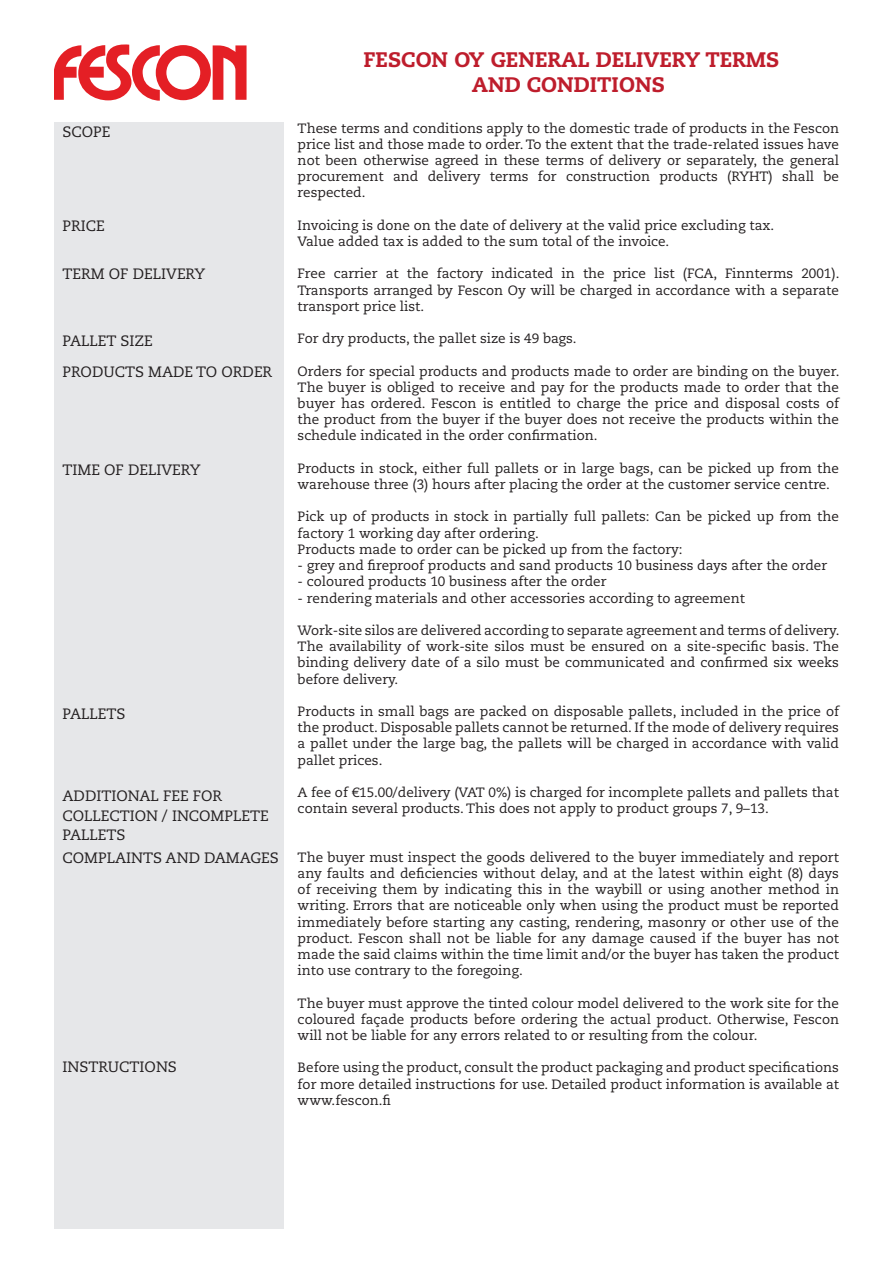
<style>
.page{position:relative;width:893px;height:1263px;background:#fff}
.page>*{position:absolute;margin:0;border:0;box-sizing:border-box;transform-origin:0 0}
.t1{font:800 21px/25.2px "Caecilia LT Std";color:#be1d2c;text-align:center}
.t2{font:15px/19.5px "Caecilia LT Std";color:#231f20}
.t3{font:13.5px/16.2px "Caecilia LT Std";color:#231f20;text-align:justify}
</style>
<div class="page">
<svg style="left:54px;top:44px;width:193px;height:57px"></svg>
<div style="left:54px;top:122px;width:229px;height:1107px;background:#e6e7e9"></div>
<p class="t2" style="left:63px;top:122px;width:49px">SCOPE</p>
<p class="t2" style="left:63px;top:216px;width:44px">PRICE</p>
<p class="t2" style="left:63px;top:264px;width:144px">TERM OF DELIVERY</p>
<p class="t2" style="left:63px;top:326px;width:211px;line-height:30.8px">PALLET SIZE<br>PRODUCTS MADE TO ORDER</p>
<p class="t2" style="left:63px;top:460px;width:140px">TIME OF DELIVERY</p>
<p class="t2" style="left:63px;top:704px;width:64px">PALLETS</p>
<p class="t2" style="left:63px;top:787px;width:208px">ADDITIONAL FEE FOR<br>COLLECTION / INCOMPLETE<br>PALLETS</p>
<p class="t2" style="left:63px;top:848px;width:218px">COMPLAINTS AND DAMAGES</p>
<p class="t2" style="left:63px;top:1057px;width:116px">INSTRUCTIONS</p>
<h1 class="t1" style="left:364px;top:47px;width:417px">FESCON OY GENERAL DELIVERY TERMS<br>AND CONDITIONS</h1>
<p class="t3" style="left:298px;top:120px;width:543px">These terms and conditions apply to the domestic trade of products in the Fescon price list and those made to order. To the extent that the trade-related issues have not been otherwise agreed in these terms of delivery or separately, the general procurement and delivery terms for construction products (RYHT) shall be respected.</p>
<p class="t3" style="left:298px;top:217px;width:478px">Invoicing is done on the date of delivery at the valid price excluding tax.<br>Value added tax is added to the sum total of the invoice.</p>
<p class="t3" style="left:298px;top:266px;width:543px">Free carrier at the factory indicated in the price list (FCA, Finnterms 2001).<br>Transports arranged by Fescon Oy will be charged in accordance with a separate transport price list.</p>
<p class="t3" style="left:298px;top:331px;width:280px">For dry products, the pallet size is 49 bags.</p>
<p class="t3" style="left:298px;top:363px;width:543px">Orders for special products and products made to order are binding on the buyer.<br>The buyer is obliged to receive and pay for the products made to order that the buyer has ordered. Fescon is entitled to charge the price and disposal costs of the product from the buyer if the buyer does not receive the products within the schedule indicated in the order confirmation.</p>
<p class="t3" style="left:298px;top:460px;width:543px">Products in stock, either full pallets or in large bags, can be picked up from the warehouse three (3) hours after placing the order at the customer service centre.</p>
<p class="t3" style="left:298px;top:509px;width:543px;text-align:left">Pick up of products in stock in partially full pallets: Can be picked up from the factory 1 working day after ordering.<br>Products made to order can be picked up from the factory:</p>
<p class="t3" style="left:298px;top:557px;width:531px">- grey and fireproof products and sand products 10 business days after the order</p>
<p class="t3" style="left:298px;top:574px;width:310px">- coloured products 10 business after the order</p>
<p class="t3" style="left:298px;top:590px;width:449px">- rendering materials and other accessories according to agreement</p>
<p class="t3" style="left:298px;top:622px;width:543px">Work-site silos are delivered according to separate agreement and terms of delivery.<br>The availability of work-site silos must be ensured on a site-specific basis. The binding delivery date of a silo must be communicated and confirmed six weeks before delivery.</p>
<p class="t3" style="left:298px;top:703px;width:543px">Products in small bags are packed on disposable pallets, included in the price of the product. Disposable pallets cannot be returned. If the mode of delivery requires a pallet under the large bag, the pallets will be charged in accordance with valid pallet prices.</p>
<p class="t3" style="left:298px;top:784px;width:543px">A fee of €15.00/delivery (VAT 0%) is charged for incomplete pallets and pallets that contain several products. This does not apply to product groups 7, 9–13.</p>
<p class="t3" style="left:298px;top:849px;width:543px">The buyer must inspect the goods delivered to the buyer immediately and report any faults and deficiencies without delay, and at the latest within eight (8) days of receiving them by indicating this in the waybill or using another method in writing. Errors that are noticeable only when using the product must be reported immediately before starting any casting, rendering, masonry or other use of the product. Fescon shall not be liable for any damage caused if the buyer has not made the said claims within the time limit and/or the buyer has taken the product into use contrary to the foregoing.</p>
<p class="t3" style="left:298px;top:995px;width:543px">The buyer must approve the tinted colour model delivered to the work site for the coloured façade products before ordering the actual product. Otherwise, Fescon will not be liable for any errors related to or resulting from the colour.</p>
<p class="t3" style="left:298px;top:1060px;width:543px">Before using the product, consult the product packaging and product specifications for more detailed instructions for use. Detailed product information is available at www.fescon.fi</p>
</div>
